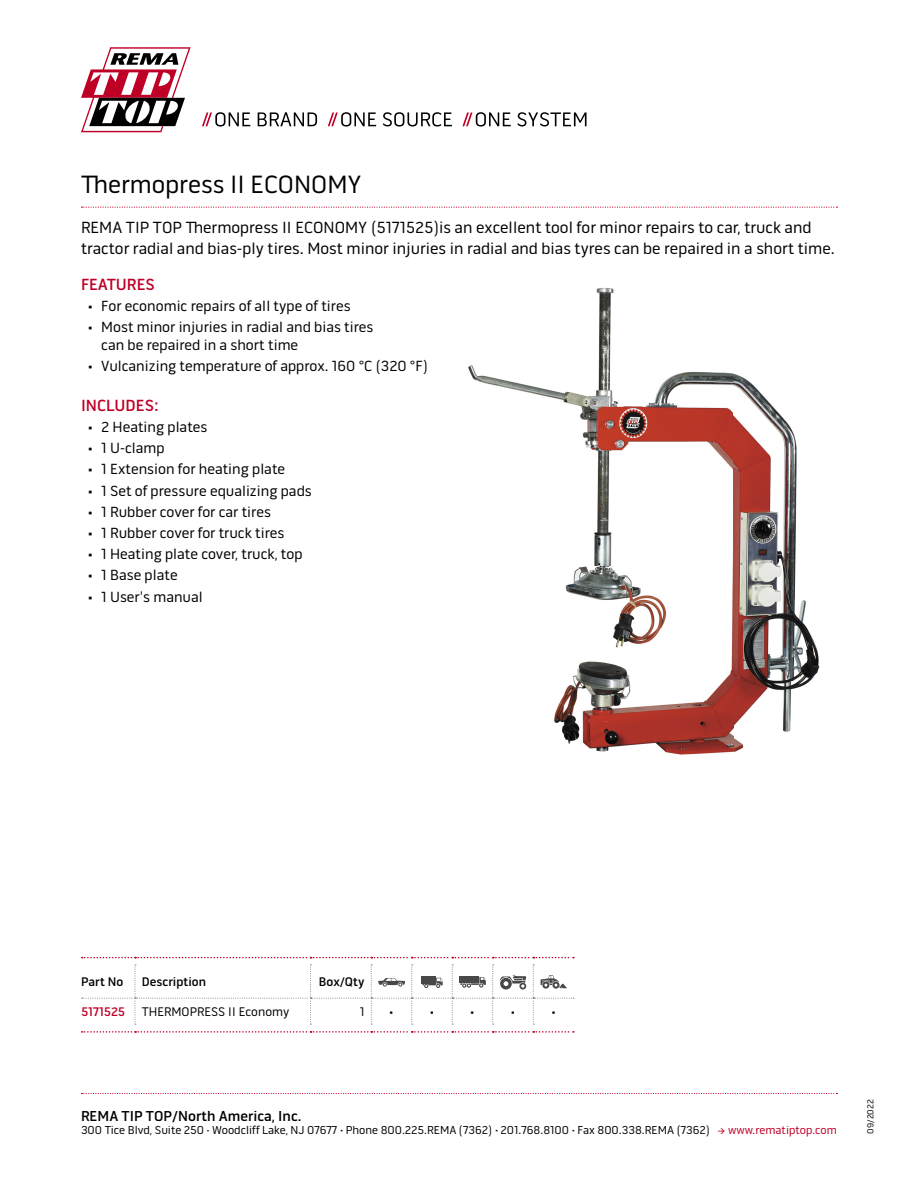
<style>
.page{position:relative;width:918px;height:1188px;background:#fff}
.page>*{position:absolute;margin:0;border:0;box-sizing:border-box;transform-origin:0 0}
.t1{font:25.5px "Pill Gothic 600 mg";color:#000}
.t2{font:16.5px/21px "Pill Gothic 600 mg";color:#000}
.t3{font:500 16.5px "Pill Gothic 600 mg";color:#be0027}
.t4{font:15px/18px "Pill Gothic 600 mg";color:#000}
.t5{font:500 14.7px "Pill Gothic 600 mg";color:#000}
.t6{font:12.75px "Pill Gothic 600 mg";color:#000}
.t7{font:500 12.75px "Pill Gothic 600 mg";color:#000}
.t8{font:500 12.75px "Pill Gothic 600 mg";color:#be0027}
.t9{font:11.7px "Pill Gothic 600 mg";color:#000}
.t10{font:9px "Pill Gothic 600 mg";color:#000}
.s1{font-size:13.2px}
.s2{font-weight:500;font-size:13.2px}
.s3{color:#be0027}
</style>
<div class="page">
<img style="left:468px;top:288px;width:352px;height:467px">
<svg style="left:82px;top:957px;width:492px;height:1px"></svg>
<svg style="left:82px;top:1031px;width:492px;height:2px"></svg>
<svg style="left:82px;top:964px;width:492px;height:61px"></svg>
<svg style="left:82px;top:207px;width:755px;height:1px"></svg>
<svg style="left:81px;top:47px;width:110px;height:85px"></svg>
<svg style="left:202px;top:112px;width:385px;height:15px"></svg>
<svg style="left:82px;top:1093px;width:755px;height:1px"></svg>
<h1 class="t1" style="left:81px;top:174px;width:282px">Thermopress II ECONOMY</h1>
<p class="t2" style="left:81px;top:219px;width:755px">REMA TIP TOP Thermopress II ECONOMY (5171525)is an excellent tool for minor repairs to car, truck and tractor radial and bias-ply tires. Most minor injuries in radial and bias t res can be re aired in a short time.</p>
<p class="t3" style="left:81px;top:277px;width:75px">FEATURES</p>
<p class="t4" style="left:88px;top:299px;width:264px">• For economic repairs of all type of tires</p>
<p class="t4" style="left:101px;top:320px;width:274px;text-indent:-14px">• Most minor injuries in radial and bias tires can be repaired in a short time</p>
<p class="t4" style="left:88px;top:359px;width:342px">• Vulcanizing temperature of approx. 160 °C (320 °F)</p>
<p class="t3" style="left:81px;top:398px;width:79px">INCLUDES:</p>
<p class="t4" style="left:88px;top:420px;width:121px">• 2 Heating plates</p>
<p class="t4" style="left:88px;top:441px;width:78px">• 1 U-clamp</p>
<p class="t4" style="left:88px;top:462px;width:199px">• 1 Extension for heating plate</p>
<p class="t4" style="left:88px;top:484px;width:226px">• 1 Set of pressure equalizing pads</p>
<p class="t4" style="left:88px;top:505px;width:185px">• 1 Rubber cover for car tires</p>
<p class="t4" style="left:88px;top:526px;width:198px">• 1 Rubber cover for truck tires</p>
<p class="t4" style="left:88px;top:547px;width:216px">• 1 Heating plate cover, truck, top</p>
<p class="t4" style="left:88px;top:569px;width:91px">• 1 Base plate</p>
<p class="t4" style="left:88px;top:590px;width:117px">• 1 User's manual</p>
<p class="t2" style="left:581px;top:240px;width:10px">y</p>
<p class="t2" style="left:678px;top:240px;width:10px">p</p>
<p class="t7" style="left:81px;top:976px;width:44px">Part No</p>
<p class="t7" style="left:142px;top:976px;width:66px">Description</p>
<p class="t7" style="left:319px;top:976px;width:47px">Box/Qty</p>
<p class="t8" style="left:81px;top:1007px;width:46px">5171525</p>
<p class="t6" style="left:142px;top:1007px;width:149px">THERMOPRESS II Economy</p>
<p class="t6" style="left:360px;top:1007px;width:6px">1</p>
<p class="t6" style="left:389px;top:1007px;width:6px">•</p>
<p class="t6" style="left:430px;top:1007px;width:6px">•</p>
<p class="t6" style="left:470px;top:1007px;width:6px">•</p>
<p class="t6" style="left:511px;top:1007px;width:6px">•</p>
<p class="t6" style="left:552px;top:1007px;width:6px">•</p>
<p class="t5" style="left:81px;top:1110px;width:222px">REMA TIP TOP/North America, Inc.</p>
<p class="t9" style="left:81px;top:1125px;width:757px">300 Tice Blvd, Suite 250 <span class="s1">·</span> Woodcliff Lake, NJ 07677 <span class="s2">·</span> Phone 800.225.REMA (7362) <span class="s2">·</span> 201.768.8100 <span class="s2">·</span> Fax 800.338.REMA (7362) <span class="s3">→ www.rematiptop.com</span></p>
<p class="t10" style="left:867px;top:1134px;width:36px;rotate:-90deg">09/2022</p>
</div>
